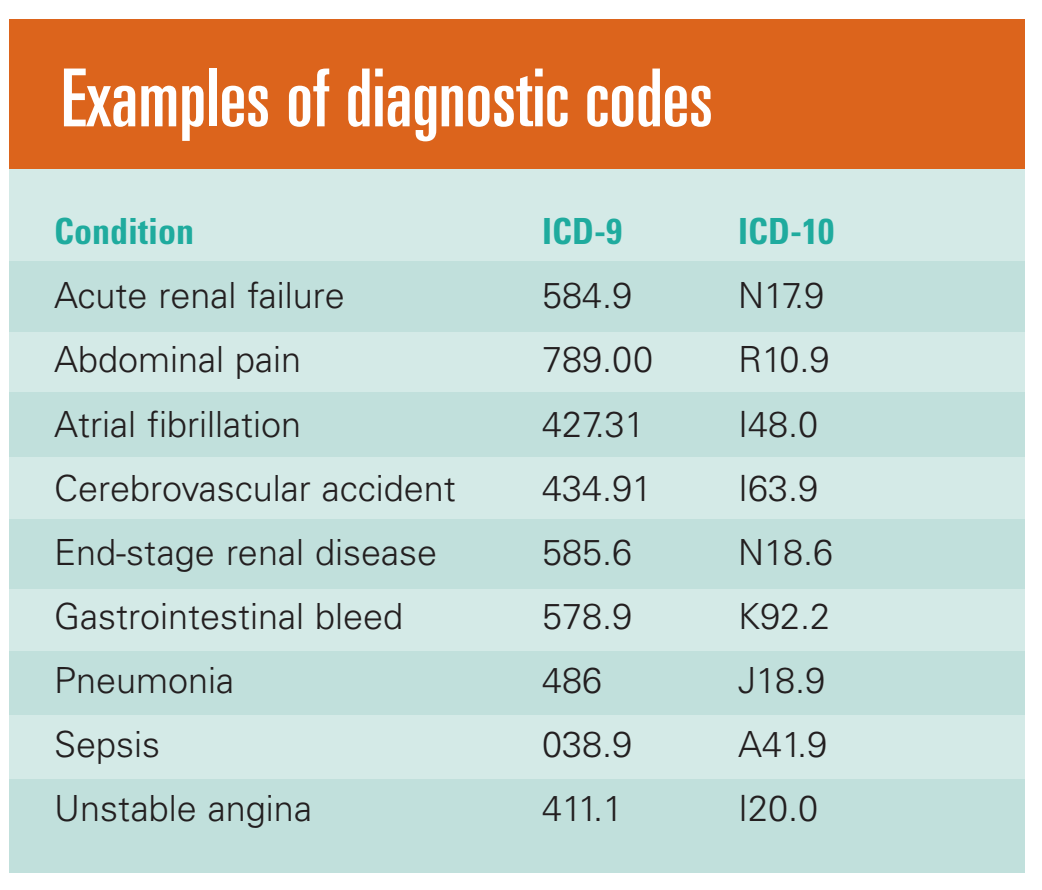
<style>
.page{position:relative;width:1042px;height:890px;background:#fff}
.page>*{position:absolute;margin:0;border:0;box-sizing:border-box;transform-origin:0 0}
.t1{font:ultra-condensed 80px "Univers";color:#fff}
.t2{font:300 36px "Univers";color:#231f20}
.t3{font:700 condensed 36px "Univers";color:#1fab9e}
</style>
<div class="page">
<div style="left:9px;top:176px;width:1015px;height:696px;background:#c1e0dc"></div>
<div style="left:9px;top:457px;width:1015px;height:61px;background:#d4eae7"></div>
<div style="left:9px;top:714px;width:1015px;height:64px;background:#d4eae7"></div>
<div style="left:9px;top:332px;width:1015px;height:59px;background:#d4eae7"></div>
<div style="left:9px;top:19px;width:1015px;height:165px;background:#dc641c"></div>
<div style="left:9px;top:170px;width:1015px;height:91px;background:#d4eae7"></div>
<div style="left:9px;top:588px;width:1015px;height:62px;background:#d4eae7"></div>
<h1 class="t1" style="left:61px;top:68px;width:653px">Examples of diagnostic codes</h1>
<p class="t3" style="left:54px;top:218px;width:142px">Condition</p>
<p class="t3" style="left:542px;top:218px;width:81px">ICD-9</p>
<p class="t3" style="left:738px;top:218px;width:97px">ICD-10</p>
<p class="t2" style="left:54px;top:282px;width:292px">Acute renal failure</p>
<p class="t2" style="left:542px;top:282px;width:92px">584.9</p>
<p class="t2" style="left:738px;top:282px;width:87px">N17.9</p>
<p class="t2" style="left:54px;top:346px;width:249px">Abdominal pain</p>
<p class="t2" style="left:542px;top:346px;width:112px">789.00</p>
<p class="t2" style="left:738px;top:346px;width:93px">R10.9</p>
<p class="t2" style="left:54px;top:410px;width:248px">Atrial fibrillation</p>
<p class="t2" style="left:542px;top:410px;width:104px">427.31</p>
<p class="t2" style="left:738px;top:410px;width:82px">I48.0</p>
<p class="t2" style="left:54px;top:474px;width:403px">Cerebrovascular accident</p>
<p class="t2" style="left:542px;top:474px;width:112px">434.91</p>
<p class="t2" style="left:738px;top:474px;width:82px">I63.9</p>
<p class="t2" style="left:54px;top:538px;width:384px">End-stage renal disease</p>
<p class="t2" style="left:542px;top:538px;width:92px">585.6</p>
<p class="t2" style="left:738px;top:538px;width:96px">N18.6</p>
<p class="t2" style="left:54px;top:602px;width:350px">Gastrointestinal bleed</p>
<p class="t2" style="left:542px;top:602px;width:92px">578.9</p>
<p class="t2" style="left:738px;top:602px;width:94px">K92.2</p>
<p class="t2" style="left:54px;top:666px;width:182px">Pneumonia</p>
<p class="t2" style="left:542px;top:666px;width:62px">486</p>
<p class="t2" style="left:738px;top:666px;width:88px">J18.9</p>
<p class="t2" style="left:54px;top:730px;width:108px">Sepsis</p>
<p class="t2" style="left:542px;top:730px;width:92px">038.9</p>
<p class="t2" style="left:738px;top:730px;width:91px">A41.9</p>
<p class="t2" style="left:54px;top:794px;width:259px">Unstable angina</p>
<p class="t2" style="left:542px;top:794px;width:82px">411.1</p>
<p class="t2" style="left:738px;top:794px;width:82px">I20.0</p>
</div>
